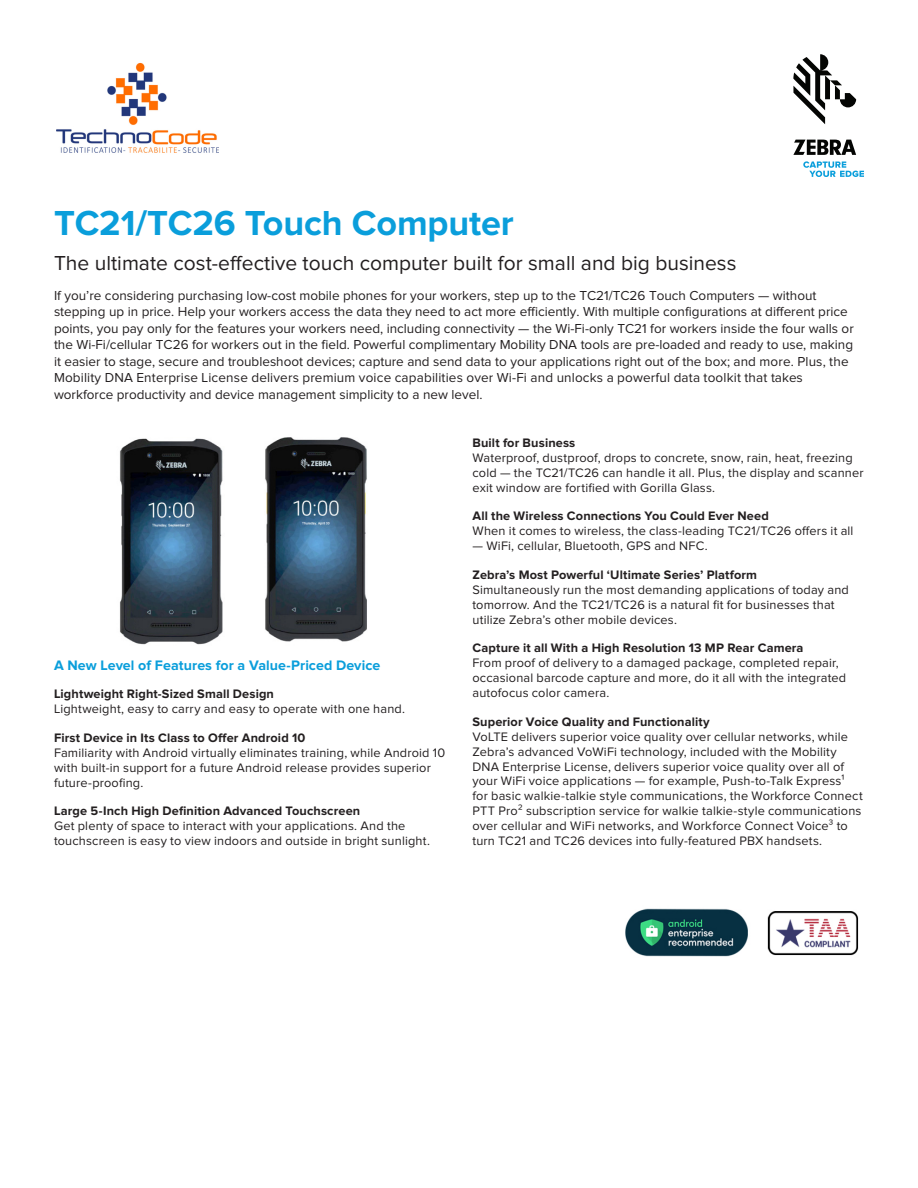
<style>
.page{position:relative;width:918px;height:1188px;background:#fff}
.page>*{position:absolute;margin:0;border:0;box-sizing:border-box;transform-origin:0 0}
.t1{font:700 36px "Proxima Nova";letter-spacing:-.005em;color:#0a9edb}
.t2{font:21px "Proxima Nova";color:#231f20}
.t3{font:700 14.25px "Proxima Nova";letter-spacing:.005em;color:#0a9edb}
.t4{font:13.5px/16.5px "Proxima Nova";color:#231f20}
.t5{font:12.75px/15px "Proxima Nova";letter-spacing:.015em;color:#231f20}
.t6{font:700 12.75px "Proxima Nova";letter-spacing:.01em;color:#231f20}
</style>
<div class="page">
<img style="left:120px;top:437px;width:247px;height:208px">
<img style="left:625px;top:908px;width:234px;height:49px">
<svg style="left:793px;top:54px;width:63px;height:70px"></svg>
<svg style="left:793px;top:140px;width:63px;height:15px"></svg>
<svg style="left:803px;top:161px;width:61px;height:16px"></svg>
<img style="left:57px;top:62px;width:162px;height:91px">
<h1 class="t1" style="left:54px;top:206px;width:461px">TC21/TC26 Touch Computer</h1>
<h2 class="t2" style="left:54px;top:253px;width:684px">The ultimate cost-effective touch computer built for small and big business</h2>
<p class="t4" style="left:54px;top:287px;width:801px">If you’re considering purchasing low-cost mobile phones for your workers, step up to the TC21/TC26 Touch Computers — without stepping up in price. Help your workers access the data they need to act more efficiently. With multiple configurations at different price points, you pay only for the features your workers need, including connectivity — the Wi-Fi-only TC21 for workers inside the four walls or the Wi-Fi/cellular TC26 for workers out in the field. Powerful complimentary Mobility DNA tools are pre-loaded and ready to use, making it easier to stage, secure and troubleshoot devices; capture and send data to your applications right out of the box; and more. Plus, the Mobility DNA Enterprise License delivers premium voice capabilities over Wi-Fi and unlocks a powerful data toolkit that takes workforce productivity and device management simplicity to a new level.</p>
<p class="t3" style="left:54px;top:659px;width:328px">A New Level of Features for a Value-Priced Device</p>
<p class="t6" style="left:54px;top:688px;width:221px">Lightweight Right-Sized Small Design</p>
<p class="t5" style="left:54px;top:702px;width:353px">Lightweight, easy to carry and easy to operate with one hand.</p>
<p class="t6" style="left:54px;top:732px;width:253px">First Device in Its Class to Offer Android 10</p>
<p class="t5" style="left:54px;top:746px;width:393px">Familiarity with Android virtually eliminates training, while Android 10 with built-in support for a future Android release provides superior future-proofing.</p>
<p class="t6" style="left:54px;top:805px;width:308px">Large 5-Inch High Definition Advanced Touchscreen</p>
<p class="t5" style="left:54px;top:819px;width:377px">Get plenty of space to interact with your applications. And the touchscreen is easy to view indoors and outside in bright sunlight.</p>
<p class="t6" style="left:473px;top:437px;width:104px">Built for Business</p>
<p class="t5" style="left:473px;top:450px;width:393px">Waterproof, dustproof, drops to concrete, snow, rain, heat, freezing cold — the TC21/TC26 can handle it all. Plus, the display and scanner exit window are fortified with Gorilla Glass.</p>
<p class="t6" style="left:473px;top:510px;width:298px">All the Wireless Connections You Could Ever Need</p>
<p class="t5" style="left:473px;top:524px;width:383px">When it comes to wireless, the class-leading TC21/TC26 offers it all</p>
<p class="t5" style="left:473px;top:539px;width:237px">— WiFi, cellular, Bluetooth, GPS and NFC.</p>
<p class="t6" style="left:473px;top:568px;width:286px">Zebra’s Most Powerful ‘Ultimate Series’ Platform</p>
<p class="t5" style="left:473px;top:582px;width:378px">Simultaneously run the most demanding applications of today and tomorrow. And the TC21/TC26 is a natural fit for businesses that utilize Zebra’s other mobile devices.</p>
<p class="t6" style="left:473px;top:642px;width:333px">Capture it all With a High Resolution 13 MP Rear Camera</p>
<p class="t5" style="left:473px;top:656px;width:375px">From proof of delivery to a damaged package, completed repair, occasional barcode capture and more, do it all with the integrated autofocus color camera.</p>
<p class="t6" style="left:473px;top:715px;width:239px">Superior Voice Quality and Functionality</p>
<p class="t5" style="left:473px;top:729px;width:392px">VoLTE delivers superior voice quality over cellular networks, while Zebra’s advanced VoWiFi technology, included with the Mobility DNA Enterprise License, delivers superior voice quality over all of your WiFi voice applications — for example, Push-to-Talk Express¹ for basic walkie-talkie style communications, the Workforce Connect PTT Pro² subscription service for walkie talkie-style communications over cellular and WiFi networks, and Workforce Connect Voice³ to turn TC21 and TC26 devices into fully-featured PBX handsets.</p>
</div>
